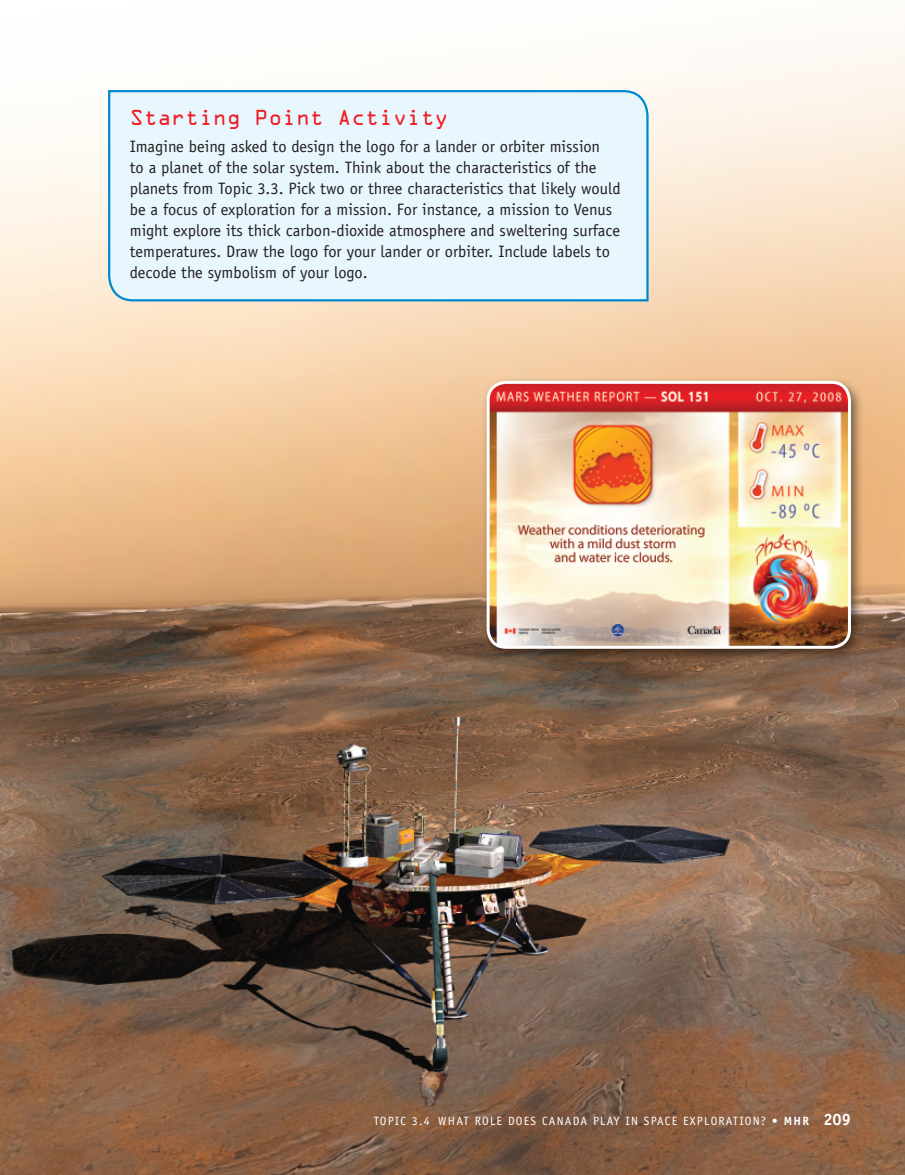
<style>
.page{position:relative;width:905px;height:1175px;background:#fff}
.page>*{position:absolute;margin:0;border:0;box-sizing:border-box;transform-origin:0 0}
.t1{font:19.5px "OCRA";letter-spacing:-.01em;color:#ee1d23}
.t2{font:16.5px/21px "Officina Sans";color:#231f20}
.t3{font:12px "Officina Sans";letter-spacing:.1em;color:#fff}
.s1{font-weight:700}
.s2{font-weight:700;font-size:16.5px}
</style>
<div class="page">
<img style="left:827px;top:0;width:77px;height:1174px">
<img style="left:0;top:292px;width:413px;height:882px">
<img style="left:413px;top:399px;width:103px;height:775px">
<img style="left:516px;top:661px;width:312px;height:513px">
<div style="left:107px;top:89px;width:542px;height:213px;background:#e8f6fd"></div>
<img style="left:482px;top:376px;width:381px;height:285px">
<img style="left:488px;top:382px;width:361px;height:265px;border-radius:18px">
<div style="left:486px;top:381px;width:364px;height:268px;border:3px solid #fff;border-radius:18px"></div>
<p class="t1" style="left:130px;top:111px;width:320px">Starting Point Activity</p>
<p class="t2" style="left:130px;top:137px;width:492px">Imagine being asked to design the logo for a lander or orbiter mission<br>to a planet of the solar system. Think about the characteristics of the planets from Topic 3.3. Pick two or three characteristics that likely would be a focus of exploration for a mission. For instance, a mission to Venus might explore its thick carbon-dioxide atmosphere and sweltering surface temperatures. Draw the logo for your lander or orbiter. Include labels to decode the symbolism of your logo.</p>
<p class="t3" style="left:374px;top:1116px;width:478px">TOPIC 3.4 WHAT ROLE DOES CANADA PLAY IN SPACE EXPLORATION? <span class="s1">• MHR</span> <span class="s2">209</span></p>
</div>
